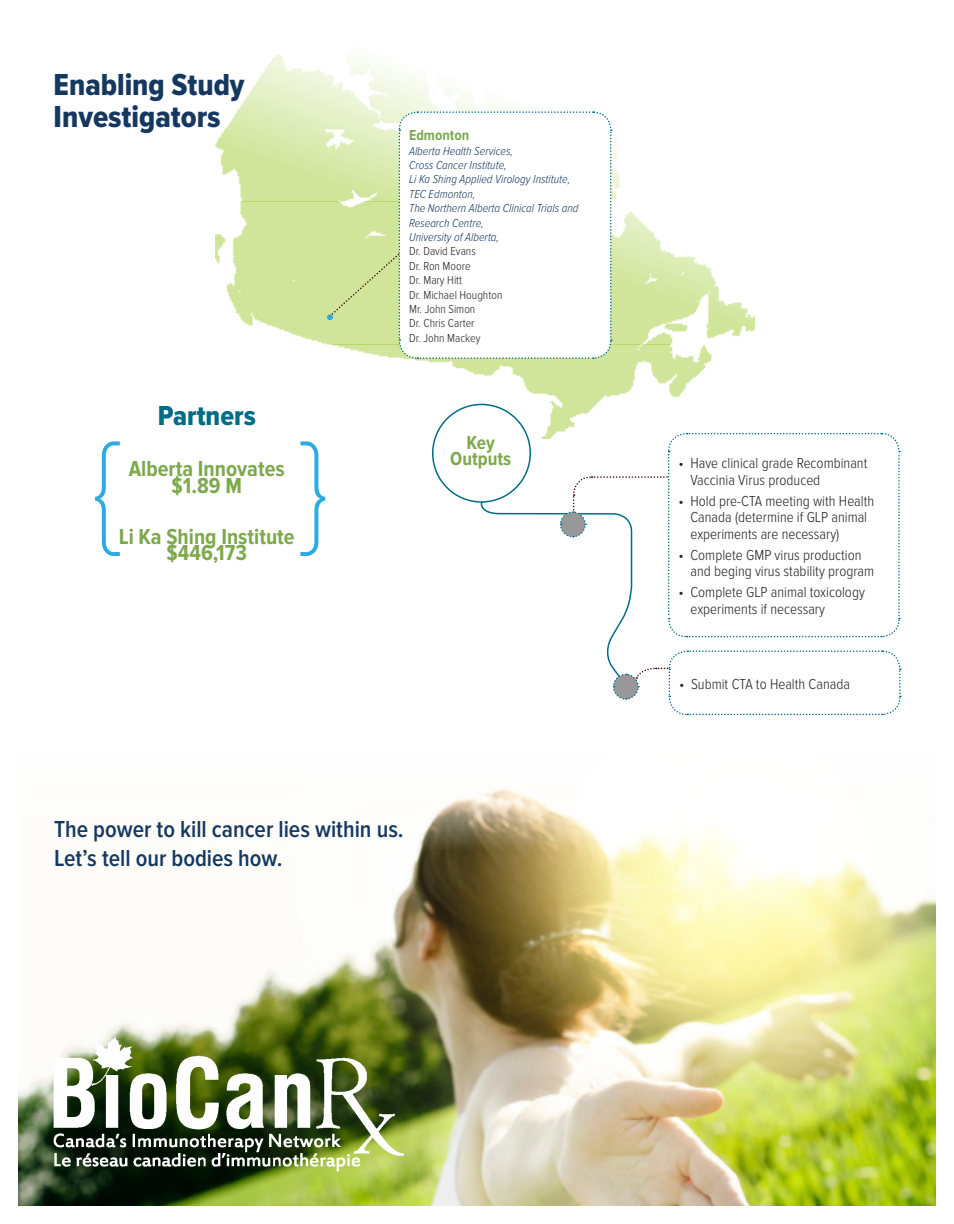
<style>
.page{position:relative;width:954px;height:1224px;background:#fff}
.page>*{position:absolute;margin:0;border:0;box-sizing:border-box;transform-origin:0 0}
.brackets{font:100 132px "Proxima Nova Cond";color:#2caae2}
.main_head_dark_blue{font:31.5px/31.5px "Proxima Nova Cond Extrabld";color:#153860}
.Partner_head{font:28.5px "Proxima Nova Cond Extrabld";color:#006c86}
.t1{font:600 24px/28.8px "Proxima Nova Cond";color:#153860}
.Partner_name{font:700 22.5px/16.5px "Proxima Nova Cond";color:#7da94b;text-align:center}
.Partner_name-2{font:700 19.5px/16.5px "Proxima Nova Cond";color:#7da94b;text-align:center}
.t2{font:300 15px/16.5px "Proxima Nova Cond";color:#231f20}
.Partner_name-3{font:700 15px "Proxima Nova Cond";color:#7da94b}
.body_feat_sm{font:italic 300 12px/14.4px "Proxima Nova Cond";color:#153860}
.body_feat_sm-2{font:300 12px "Proxima Nova Cond";color:#231f20}
</style>
<div class="page">
<img style="left:18px;top:789px;width:918px;height:417px">
<img style="left:216px;top:54px;width:539px;height:384px">
<svg style="left:327px;top:111px;width:285px;height:249px"></svg>
<div style="left:433px;top:404px;width:97px;height:98px;background:#fff;border-radius:50%"></div>
<svg style="left:480px;top:432px;width:421px;height:284px"></svg>
<div style="left:45px;top:817px;width:363px;height:61px;background:#fff"></div>
<img style="left:42px;top:1027px;width:371px;height:151px">
<p class="main_head_dark_blue" style="left:54px;top:70px;width:192px">Enabling Study<br>Investigators</p>
<p class="Partner_head" style="left:158px;top:400px;width:100px">Partners</p>
<p class="Partner_name" style="left:129px;top:461px;width:158px">Alberta Innovates $1.89 M</p>
<p class="Partner_name" style="left:119px;top:529px;width:177px">Li Ka Shing Institute $446,173</p>
<p class="brackets" style="left:94px;top:413px;width:29px">{</p>
<p class="brackets" style="left:298px;top:413px;width:29px">}</p>
<p class="Partner_name-3" style="left:409px;top:127px;width:62px">Edmonton</p>
<p class="body_feat_sm" style="left:409px;top:144px;width:106px">Alberta Health Services,</p>
<p class="body_feat_sm" style="left:409px;top:158px;width:99px">Cross Cancer Institute,</p>
<p class="body_feat_sm" style="left:409px;top:172px;width:163px">Li Ka Shing Applied Virology Institute,</p>
<p class="body_feat_sm" style="left:409px;top:187px;width:68px">TEC Edmonton,</p>
<p class="body_feat_sm" style="left:409px;top:201px;width:171px">The Northern Alberta Clinical Trials and<br>Research Centre,</p>
<p class="body_feat_sm" style="left:409px;top:230px;width:92px">University of Alberta,</p>
<p class="body_feat_sm-2" style="left:409px;top:245px;width:68px">Dr. David Evans</p>
<p class="body_feat_sm-2" style="left:409px;top:259px;width:63px">Dr. Ron Moore</p>
<p class="body_feat_sm-2" style="left:409px;top:274px;width:55px">Dr. Mary Hitt</p>
<p class="body_feat_sm-2" style="left:409px;top:288px;width:95px">Dr. Michael Houghton</p>
<p class="body_feat_sm-2" style="left:409px;top:302px;width:68px">Mr. John Simon</p>
<p class="body_feat_sm-2" style="left:409px;top:317px;width:67px">Dr. Chris Carter</p>
<p class="body_feat_sm-2" style="left:409px;top:331px;width:73px">Dr. John Mackey</p>
<p class="Partner_name-2" style="left:450px;top:435px;width:63px">Key<br>Outputs</p>
<h3 class="t1" style="left:54px;top:815px;width:351px">The power to kill cancer lies within us.<br>Let’s tell our bodies how.</h3>
<p class="t2" style="left:690px;top:455px;width:179px;text-indent:-12px">• Have clinical grade Recombinant<br>Vaccinia Virus produced</p>
<p class="t2" style="left:690px;top:493px;width:185px;text-indent:-12px">• Hold pre-CTA meeting with Health<br>Canada (determine if GLP animal experiments are necessary)</p>
<p class="t2" style="left:690px;top:547px;width:185px;text-indent:-12px">• Complete GMP virus production and beging virus stability program</p>
<p class="t2" style="left:690px;top:584px;width:176px;text-indent:-12px">• Complete GLP animal toxicology experiments if necessary</p>
<p class="t2" style="left:679px;top:676px;width:172px">• Submit CTA to Health Canada</p>
</div>
